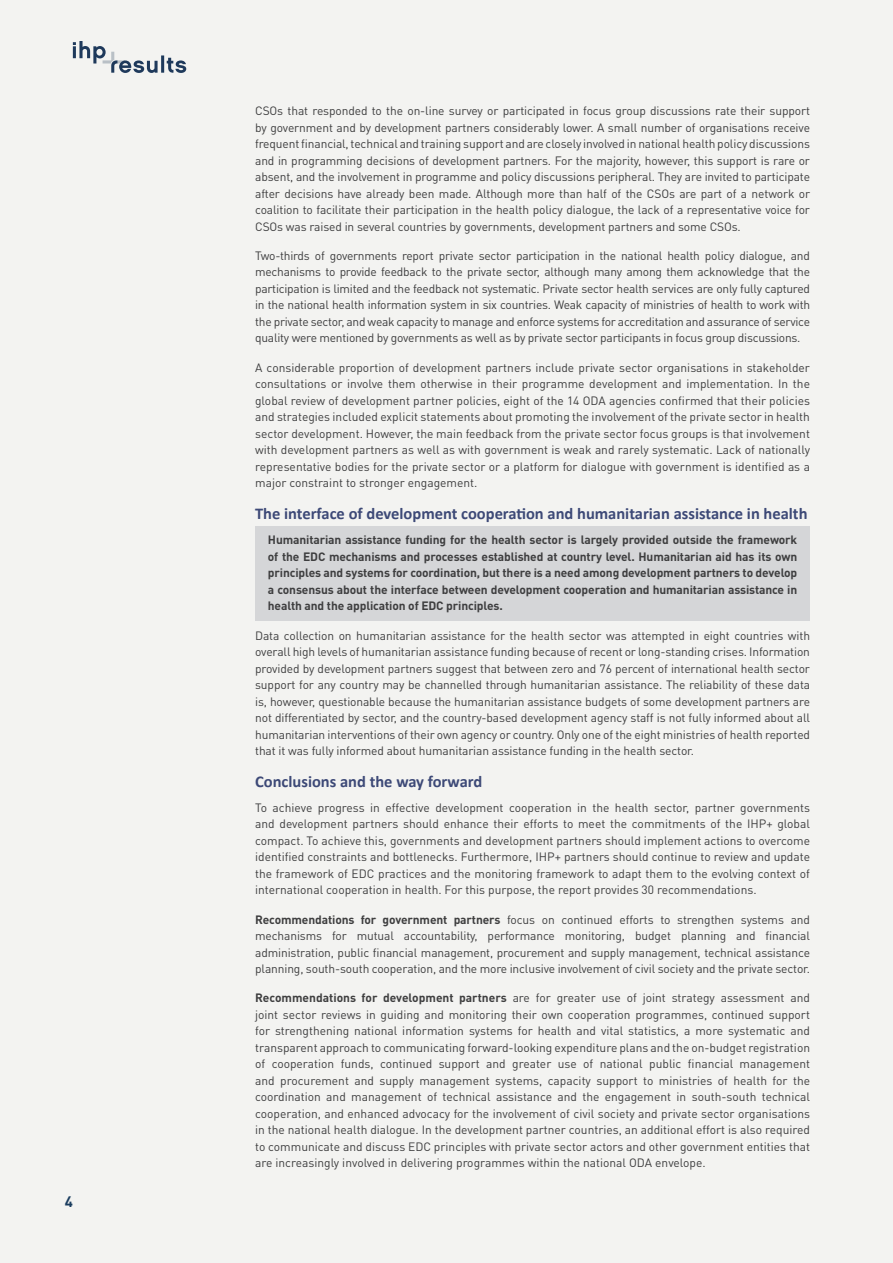
<style>
.page{position:relative;width:893px;height:1263px;background:#f3f3f1}
.page>*{position:absolute;margin:0;border:0;box-sizing:border-box;transform-origin:0 0}
.Paragraph_Style_1{font:700 16.5px "Calibri";color:#3d4977}
.t1{font:700 15px "DIN";color:#1b3d5f}
.Paragraph_Style_1-2{font:12px/16.5px "DIN Pro";letter-spacing:-.01em;color:#3e3e3f;text-align:justify}
.Findings{font:700 12px/16.5px "DIN Pro";letter-spacing:-.01em;color:#3e3e3f;text-align:justify}
.s1{font-weight:700}
</style>
<div class="page">
<div style="left:255px;top:526px;width:555px;height:94px;background:#d5d6d8"></div>
<svg style="left:73px;top:41px;width:113px;height:32px"></svg>
<p class="t1" style="left:65px;top:1192px;width:10px">4</p>
<p class="Paragraph_Style_1-2" style="left:255px;top:102px;width:556px">CSOs that responded to the on-line survey or participated in focus group discussions rate their support by government and by development partners considerably lower. A small number of organisations receive frequent financial, technical and training support and are closely involved in national health policy discussions and in programming decisions of development partners. For the majority, however, this support is rare or absent, and the involvement in programme and policy discussions peripheral. They are invited to participate after decisions have already been made. Although more than half of the CSOs are part of a network or coalition to facilitate their participation in the health policy dialogue, the lack of a representative voice for CSOs was raised in several countries by governments, development partners and some CSOs.</p>
<p class="Paragraph_Style_1-2" style="left:255px;top:247px;width:556px">Two-thirds of governments report private sector participation in the national health policy dialogue, and mechanisms to provide feedback to the private sector, although many among them acknowledge that the participation is limited and the feedback not systematic. Private sector health services are only fully captured in the national health information system in six countries. Weak capacity of ministries of health to work with the private sector, and weak capacity to manage and enforce systems for accreditation and assurance of service quality were mentioned by governments as well as by private sector participants in focus group discussions.</p>
<p class="Paragraph_Style_1-2" style="left:255px;top:358px;width:556px">A considerable proportion of development partners include private sector organisations in stakeholder consultations or involve them otherwise in their programme development and implementation. In the global review of development partner policies, eight of the 14 ODA agencies confirmed that their policies and strategies included explicit statements about promoting the involvement of the private sector in health sector development. However, the main feedback from the private sector focus groups is that involvement with development partners as well as with government is weak and rarely systematic. Lack of nationally representative bodies for the private sector or a platform for dialogue with government is identified as a major constraint to stronger engagement.</p>
<p class="Paragraph_Style_1" style="left:255px;top:503px;width:554px">The interface of development cooperation and humanitarian assistance in health</p>
<p class="Findings" style="left:268px;top:531px;width:531px">Humanitarian assistance funding for the health sector is largely provided outside the framework of the EDC mechanisms and processes established at country level. Humanitarian aid has its own principles and systems for coordination, but there is a need among development partners to develop a consensus about the interface between development cooperation and humanitarian assistance in health and the application of EDC principles.</p>
<p class="Paragraph_Style_1-2" style="left:255px;top:626px;width:556px">Data collection on humanitarian assistance for the health sector was attempted in eight countries with overall high levels of humanitarian assistance funding because of recent or long-standing crises. Information provided by development partners suggest that between zero and 76 percent of international health sector support for any country may be channelled through humanitarian assistance. The reliability of these data is, however, questionable because the humanitarian assistance budgets of some development partners are not differentiated by sector, and the country-based development agency staff is not fully informed about all humanitarian interventions of their own agency or country. Only one of the eight ministries of health reported that it was fully informed about humanitarian assistance funding in the health sector.</p>
<p class="Paragraph_Style_1" style="left:255px;top:771px;width:229px">Conclusions and the way forward</p>
<p class="Paragraph_Style_1-2" style="left:255px;top:799px;width:556px">To achieve progress in effective development cooperation in the health sector, partner governments and development partners should enhance their efforts to meet the commitments of the IHP+ global compact. To achieve this, governments and development partners should implement actions to overcome identified constraints and bottlenecks. Furthermore, IHP+ partners should continue to review and update the framework of EDC practices and the monitoring framework to adapt them to the evolving context of international cooperation in health. For this purpose, the report provides 30 recommendations.</p>
<p class="Paragraph_Style_1-2" style="left:255px;top:910px;width:556px"><span class="s1">Recommendations for government partners</span> focus on continued efforts to strengthen systems and mechanisms for mutual accountability, performance monitoring, budget planning and financial administration, public financial management, procurement and supply management, technical assistance planning, south-south cooperation, and the more inclusive involvement of civil society and the private sector.</p>
<p class="Paragraph_Style_1-2" style="left:255px;top:989px;width:556px"><span class="s1">Recommendations for development partners</span> are for greater use of joint strategy assessment and joint sector reviews in guiding and monitoring their own cooperation programmes, continued support for strengthening national information systems for health and vital statistics, a more systematic and transparent approach to communicating forward-looking expenditure plans and the on-budget registration of cooperation funds, continued support and greater use of national public financial management and procurement and supply management systems, capacity support to ministries of health for the coordination and management of technical assistance and the engagement in south-south technical cooperation, and enhanced advocacy for the involvement of civil society and private sector organisations in the national health dialogue. In the development partner countries, an additional effort is also required to communicate and discuss EDC principles with private sector actors and other government entities that are increasingly involved in delivering programmes within the national ODA envelope.</p>
</div>
